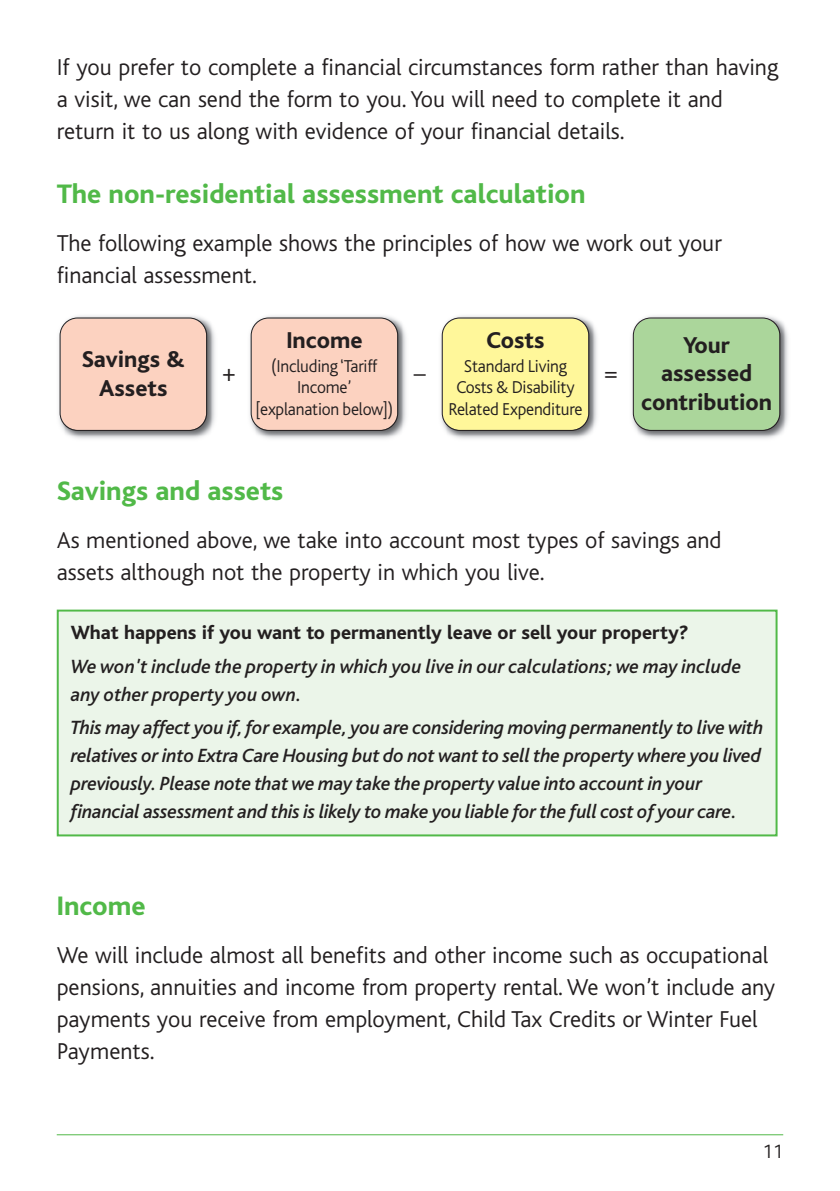
<style>
.page{position:relative;width:840px;height:1191px;background:#fff}
.page>*{position:absolute;margin:0;border:0;box-sizing:border-box;transform-origin:0 0}
.t1{font:800 28px "Bliss";color:#51b948}
.t2{font:300 24px/32px "Bliss";color:#231f20}
.t3{font:800 24px/28.8px "Bliss";color:#231f20;text-align:center}
.t4{font:italic 500 20px/28px "Bliss";letter-spacing:-.01em;color:#231f20}
.t5{font:800 20px "Bliss";color:#231f20}
.t6{font:300 20px "Bliss";color:#231f20}
.t7{font:300 18px/21.6px "Bliss";letter-spacing:-.01em;color:#231f20;text-align:center}
</style>
<div class="page">
<div style="left:59px;top:611px;width:716px;height:223px;background:#ebf5e9"></div>
<div style="left:57px;top:609px;width:720px;height:227px;border:2px solid #51b948"></div>
<hr style="left:57px;top:1134px;width:725px;height:1px;background:#51b948">
<img style="left:59px;top:316px;width:156px;height:123px">
<div style="left:61px;top:318px;width:145px;height:112px;background:#fcd2c0;border-radius:17px"></div>
<div style="left:60px;top:317px;width:147px;height:114px;border:2px solid #231f20;border-radius:18px"></div>
<img style="left:250px;top:316px;width:156px;height:123px">
<div style="left:251px;top:318px;width:146px;height:112px;background:#fcd2c0;border-radius:17px"></div>
<div style="left:250px;top:317px;width:148px;height:114px;border:2px solid #231f20;border-radius:18px"></div>
<img style="left:441px;top:316px;width:156px;height:123px">
<div style="left:442px;top:318px;width:146px;height:112px;background:#fff79a;border-radius:17px"></div>
<div style="left:441px;top:317px;width:148px;height:114px;border:2px solid #231f20;border-radius:18px"></div>
<img style="left:632px;top:316px;width:156px;height:123px">
<div style="left:633px;top:318px;width:146px;height:112px;background:#abd69b;border-radius:17px"></div>
<div style="left:632px;top:317px;width:148px;height:114px;border:2px solid #231f20;border-radius:18px"></div>
<p class="t2" style="left:57px;top:54px;width:722px">If you prefer to complete a financial circumstances form rather than having a visit, we can send the form to you. You will need to complete it and return it to us along with evidence of your financial details.</p>
<p class="t1" style="left:57px;top:185px;width:530px">The non-residential assessment calculation</p>
<p class="t2" style="left:57px;top:230px;width:666px">The following example shows the principles of how we work out your financial assessment.</p>
<p class="t3" style="left:82px;top:347px;width:105px">Savings &amp;<br>Assets</p>
<p class="t3" style="left:486px;top:329px;width:59px">Costs</p>
<p class="t7" style="left:448px;top:357px;width:136px">Standard Living<br>Costs &amp; Disability<br>Related Expenditure</p>
<p class="t3" style="left:286px;top:329px;width:78px">Income</p>
<p class="t7" style="left:255px;top:357px;width:139px">(Including‘Tariff<br>Income’ [explanation below])</p>
<p class="t2" style="left:221px;top:359px;width:17px">+</p>
<p class="t2" style="left:414px;top:359px;width:13px">–</p>
<p class="t2" style="left:603px;top:359px;width:17px">=</p>
<p class="t3" style="left:640px;top:333px;width:132px">Your assessed contribution</p>
<p class="t1" style="left:57px;top:481px;width:228px">Savings and assets</p>
<p class="t2" style="left:57px;top:526px;width:666px">As mentioned above, we take into account most types of savings and assets although not the property in which you live.</p>
<p class="t5" style="left:71px;top:626px;width:619px">What happens if you want to permanently leave or sell your property?</p>
<p class="t4" style="left:71px;top:654px;width:671px">We won't include the property in which you live in our calculations; we may include any other property you own.</p>
<p class="t4" style="left:71px;top:716px;width:693px">This may affect you if, for example, you are considering moving permanently to live with relatives or into Extra Care Housing but do not want to sell the property where you lived previously. Please note that we may take the property value into account in your financial assessment and this is likely to make you liable for the full cost of your care.</p>
<p class="t1" style="left:57px;top:896px;width:90px">Income</p>
<p class="t2" style="left:57px;top:941px;width:719px">We will include almost all benefits and other income such as occupational pensions, annuities and income from property rental. We won’t include any payments you receive from employment, Child Tax Credits or Winter Fuel Payments.</p>
<p class="t6" style="left:762px;top:1144px;width:22px">11</p>
</div>
